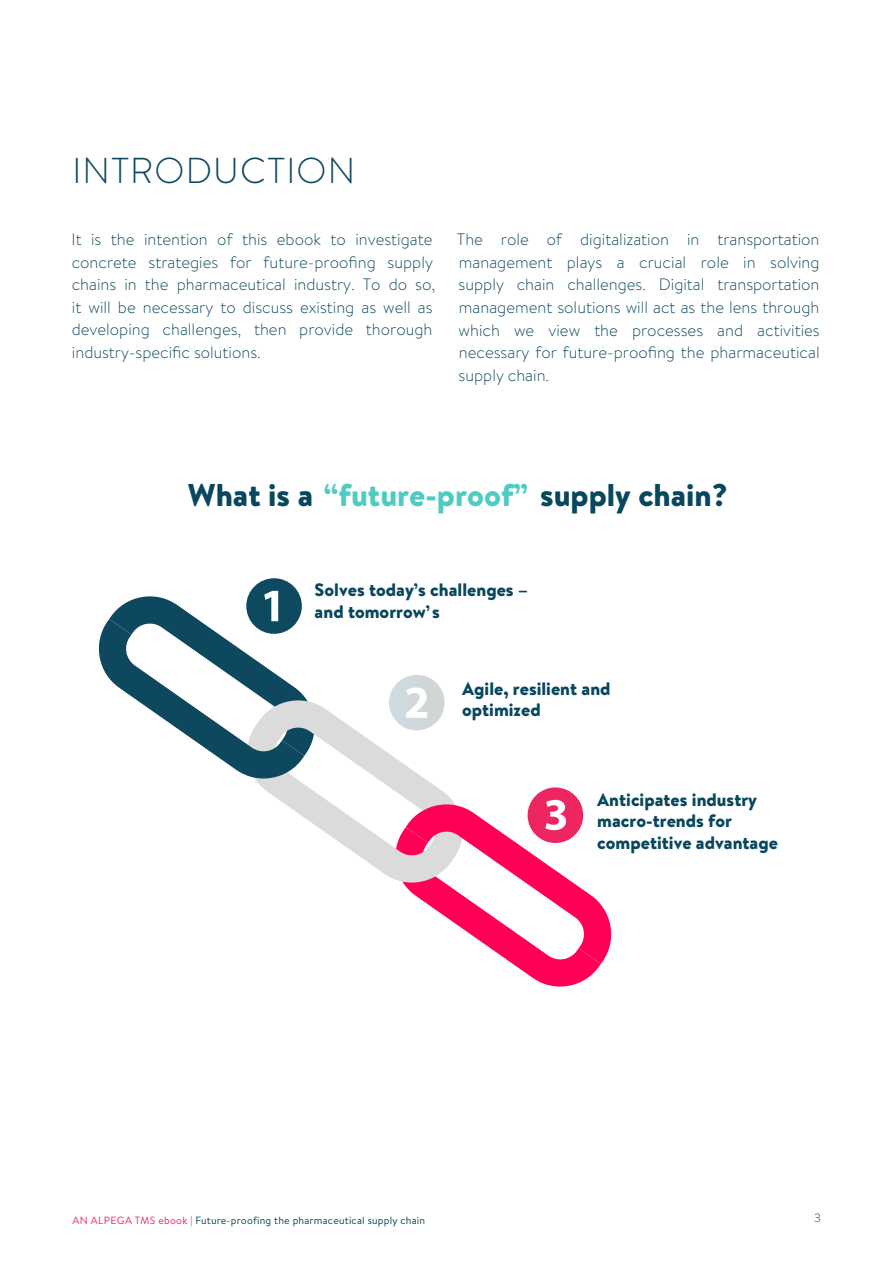
<style>
.page{position:relative;width:893px;height:1263px;background:#fff}
.page>*{position:absolute;margin:0;border:0;box-sizing:border-box;transform-origin:0 0}
.t1{font:300 36px "Brandon Text";letter-spacing:.03em;color:#0e485e}
.t2{font:900 31.5px "Brandon Text";color:#08475e}
.t3{font:900 18px/21.6px "Brandon Text";color:#08475e}
.t4{font:300 16.5px/22.5px "Brandon Text";color:#0e485e}
.t5{font:300 12px "Brandon Text";color:#02475e}
.t6{font:10.5px "Brandon Text";letter-spacing:.02em;color:#03475e}
.s1{color:#4fccc2}
.s2{color:#ed2760}
</style>
<div class="page">
<svg style="left:246px;top:578px;width:56px;height:56px"></svg>
<svg style="left:98px;top:590px;width:514px;height:397px"></svg>
<p class="t1" style="left:73px;top:146px;width:284px">INTRODUCTION</p>
<p class="t4" style="left:72px;top:228px;width:365px">It is the intention of this ebook to investigate concrete strategies for future-proofing supply chains in the pharmaceutical industry. To do so, it will be necessary to discuss existing as well as developing challenges, then provide thorough industry-specific solutions.</p>
<p class="t4" style="left:457px;top:228px;width:364px;text-align:justify">The role of digitalization in transportation management plays a crucial role in solving supply chain challenges. Digital transportation management solutions will act as the lens through which we view the processes and activities necessary for future-proofing the pharmaceutical supply chain.</p>
<h2 class="t2" style="left:188px;top:472px;width:542px">What is a <span class="s1">“future-proof”</span> supply chain?</h2>
<p class="t3" style="left:315px;top:579px;width:215px">Solves today’s challenges – and tomorrow’ s</p>
<p class="t3" style="left:462px;top:677px;width:150px">Agile, resilient and optimized</p>
<p class="t3" style="left:597px;top:788px;width:182px">Anticipates industry macro-trends for competitive advantage</p>
<p class="t6" style="left:72px;top:1213px;width:354px"><span class="s2">AN ALPEGA TMS ebook |</span> Future-proofing the pharmaceutical supply chain</p>
<p class="t5" style="left:814px;top:1210px;width:8px">3</p>
</div>
